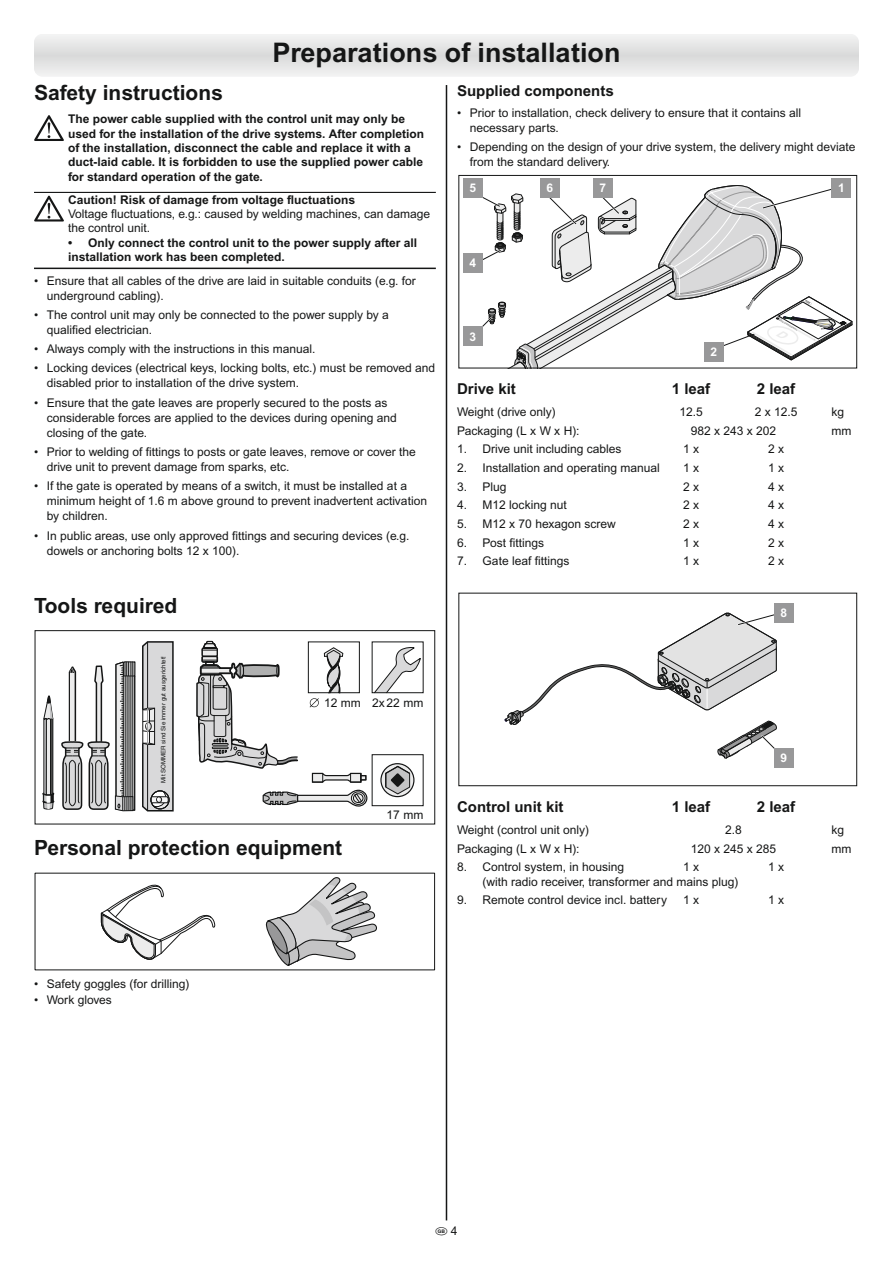
<style>
.page{position:relative;width:893px;height:1263px;background:#fff}
.page>*{position:absolute;margin:0;border:0;box-sizing:border-box;transform-origin:0 0}
.t1{font:700 27px "Sommer";color:#151616}
.t2{font:700 21px "Sommer";color:#151616}
.t3{font:700 15px "Sommer";color:#151616}
.t4{font:12px/15px "Sommer";color:#151616}
.t5{font:700 12px/14.4px "Sommer";color:#151616}
.t6{font:12px "Arial";color:#151616}
.t7{font:700 12px "Arial";color:#fff}
.t8{font:6.15px "Helvetica";color:#151616}
</style>
<div class="page">
<div style="left:34px;top:34px;width:825px;height:43px;background:#e6e6e6;border-radius:9px"></div>
<hr style="left:446px;top:85px;width:1px;height:1135px;background:#151616">
<hr style="left:34px;top:192px;width:402px;height:1px;background:#151616">
<hr style="left:34px;top:268px;width:402px;height:1px;background:#151616">
<svg style="left:265px;top:877px;width:112px;height:89px"></svg>
<svg style="left:100px;top:884px;width:116px;height:76px"></svg>
<div style="left:35px;top:630px;width:400px;height:194px;border:1px solid #151616"></div>
<svg style="left:42px;top:696px;width:12px;height:113px"></svg>
<svg style="left:61px;top:641px;width:113px;height:171px"></svg>
<hr style="left:147px;top:708px;width:1px;height:36px;background:#989899">
<svg style="left:195px;top:630px;width:226px;height:177px"></svg>
<svg style="left:34px;top:195px;width:30px;height:27px"></svg>
<svg style="left:34px;top:115px;width:30px;height:26px"></svg>
<div style="left:458px;top:593px;width:399px;height:193px;border:1px solid #151616"></div>
<div style="left:774px;top:748px;width:19px;height:19px;background:#989899"></div>
<svg style="left:504px;top:612px;width:273px;height:147px"></svg>
<div style="left:774px;top:603px;width:19px;height:20px;background:#989899"></div>
<div style="left:463px;top:327px;width:19px;height:19px;background:#989899"></div>
<div style="left:593px;top:178px;width:19px;height:19px;background:#989899"></div>
<div style="left:463px;top:178px;width:19px;height:19px;background:#989899"></div>
<div style="left:463px;top:254px;width:19px;height:19px;background:#989899"></div>
<div style="left:540px;top:178px;width:19px;height:19px;background:#989899"></div>
<div style="left:832px;top:178px;width:19px;height:19px;background:#989899"></div>
<svg style="left:467px;top:184px;width:386px;height:182px"></svg>
<div style="left:458px;top:175px;width:399px;height:193px;border:1px solid #151616"></div>
<h1 class="t1" style="left:272px;top:43px;width:350px">Preparations of installation</h1>
<h2 class="t2" style="left:34px;top:85px;width:190px">Safety instructions</h2>
<p class="t5" style="left:68px;top:113px;width:357px">The power cable supplied with the control unit may only be used for the installation of the drive systems. After completion of the installation, disconnect the cable and replace it with a duct-laid cable. It is forbidden to use the supplied power cable for standard operation of the gate.</p>
<p class="t5" style="left:68px;top:193px;width:289px">Caution! Risk of damage from voltage fluctuations</p>
<p class="t4" style="left:68px;top:208px;width:364px;line-height:14.4px">Voltage fluctuations, e.g.: caused by welding machines, can damage the control unit.</p>
<p class="t5" style="left:68px;top:237px;width:351px">• Only connect the control unit to the power supply after all installation work has been completed.</p>
<p class="t4" style="left:47px;top:274px;width:371px;text-indent:-13px">• Ensure that all cables of the drive are laid in suitable conduits (e.g. for underground cabling).</p>
<p class="t4" style="left:47px;top:308px;width:344px;text-indent:-13px">• The control unit may only be connected to the power supply by a qualified electrician.</p>
<p class="t4" style="left:34px;top:343px;width:283px">• Always comply with the instructions in this manual.</p>
<p class="t4" style="left:47px;top:362px;width:390px;text-indent:-13px">• Locking devices (electrical keys, locking bolts, etc.) must be removed and disabled prior to installation of the drive system.</p>
<p class="t4" style="left:47px;top:396px;width:351px;text-indent:-13px">• Ensure that the gate leaves are properly secured to the posts as considerable forces are applied to the devices during opening and closing of the gate.</p>
<p class="t4" style="left:47px;top:445px;width:371px;text-indent:-13px">• Prior to welding of fittings to posts or gate leaves, remove or cover the drive unit to prevent damage from sparks, etc.</p>
<p class="t4" style="left:47px;top:480px;width:382px;text-indent:-13px">• If the gate is operated by means of a switch, it must be installed at a minimum height of 1.6 m above ground to prevent inadvertent activation by children.</p>
<p class="t4" style="left:47px;top:529px;width:364px;text-indent:-13px">• In public areas, use only approved fittings and securing devices (e.g. dowels or anchoring bolts 12 x 100).</p>
<h2 class="t2" style="left:34px;top:598px;width:145px">Tools required</h2>
<p class="t8" style="left:161px;top:783px;width:128px;rotate:-90deg">Mit SOMMER sind Sie immer gut ausgerichtet!</p>
<p class="t6" style="left:324px;top:698px;width:38px">12 mm</p>
<p class="t6" style="left:372px;top:698px;width:53px">2x22 mm</p>
<p class="t6" style="left:387px;top:810px;width:38px">17 mm</p>
<h2 class="t2" style="left:34px;top:840px;width:310px">Personal protection equipment</h2>
<p class="t3" style="left:457px;top:85px;width:158px">Supplied components</p>
<p class="t4" style="left:470px;top:107px;width:333px;text-indent:-13px">• Prior to installation, check delivery to ensure that it contains all necessary parts.</p>
<p class="t4" style="left:470px;top:141px;width:387px;text-indent:-13px">• Depending on the design of your drive system, the delivery might deviate from the standard delivery.</p>
<p class="t7" style="left:546px;top:184px;width:8px">6</p>
<p class="t7" style="left:838px;top:184px;width:8px">1</p>
<p class="t7" style="left:470px;top:184px;width:8px">5</p>
<p class="t7" style="left:599px;top:184px;width:8px">7</p>
<p class="t7" style="left:470px;top:259px;width:8px">4</p>
<p class="t7" style="left:470px;top:332px;width:8px">3</p>
<p class="t7" style="left:710px;top:347px;width:8px">2</p>
<p class="t3" style="left:457px;top:383px;width:60px">Drive kit</p>
<p class="t3" style="left:672px;top:383px;width:40px">1 leaf</p>
<p class="t3" style="left:757px;top:383px;width:40px">2 leaf</p>
<p class="t4" style="left:457px;top:405px;width:100px">Weight (drive only)</p>
<p class="t4" style="left:679px;top:405px;width:25px">12.5</p>
<p class="t4" style="left:755px;top:405px;width:44px">2 x 12.5</p>
<p class="t4" style="left:831px;top:405px;width:14px">kg</p>
<p class="t4" style="left:457px;top:424px;width:124px">Packaging (L x W x H):</p>
<p class="t4" style="left:691px;top:424px;width:87px">982 x 243 x 202</p>
<p class="t4" style="left:831px;top:424px;width:21px">mm</p>
<p class="t4" style="left:457px;top:443px;width:166px">1. Drive unit including cables</p>
<p class="t4" style="left:683px;top:443px;width:18px">1 x</p>
<p class="t4" style="left:768px;top:443px;width:18px">2 x</p>
<p class="t4" style="left:457px;top:461px;width:204px">2. Installation and operating manual</p>
<p class="t4" style="left:683px;top:461px;width:18px">1 x</p>
<p class="t4" style="left:768px;top:461px;width:18px">1 x</p>
<p class="t4" style="left:457px;top:480px;width:51px">3. Plug</p>
<p class="t4" style="left:683px;top:480px;width:18px">2 x</p>
<p class="t4" style="left:768px;top:480px;width:18px">4 x</p>
<p class="t4" style="left:457px;top:499px;width:111px">4. M12 locking nut</p>
<p class="t4" style="left:683px;top:499px;width:18px">2 x</p>
<p class="t4" style="left:768px;top:499px;width:18px">4 x</p>
<p class="t4" style="left:457px;top:517px;width:160px">5. M12 x 70 hexagon screw</p>
<p class="t4" style="left:683px;top:517px;width:18px">2 x</p>
<p class="t4" style="left:768px;top:517px;width:18px">4 x</p>
<p class="t4" style="left:457px;top:536px;width:88px">6. Post fittings</p>
<p class="t4" style="left:683px;top:536px;width:18px">1 x</p>
<p class="t4" style="left:768px;top:536px;width:18px">2 x</p>
<p class="t4" style="left:457px;top:555px;width:114px">7. Gate leaf fittings</p>
<p class="t4" style="left:683px;top:555px;width:18px">1 x</p>
<p class="t4" style="left:768px;top:555px;width:18px">2 x</p>
<p class="t7" style="left:781px;top:609px;width:8px">8</p>
<p class="t7" style="left:781px;top:754px;width:8px">9</p>
<p class="t3" style="left:457px;top:801px;width:108px">Control unit kit</p>
<p class="t3" style="left:672px;top:801px;width:40px">1 leaf</p>
<p class="t3" style="left:757px;top:801px;width:40px">2 leaf</p>
<p class="t4" style="left:457px;top:823px;width:134px">Weight (control unit only)</p>
<p class="t4" style="left:725px;top:823px;width:18px">2.8</p>
<p class="t4" style="left:831px;top:823px;width:14px">kg</p>
<p class="t4" style="left:457px;top:842px;width:124px">Packaging (L x W x H):</p>
<p class="t4" style="left:691px;top:842px;width:87px">120 x 245 x 285</p>
<p class="t4" style="left:831px;top:842px;width:21px">mm</p>
<p class="t4" style="left:457px;top:861px;width:168px">8. Control system, in housing</p>
<p class="t4" style="left:683px;top:861px;width:18px">1 x</p>
<p class="t4" style="left:768px;top:861px;width:18px">1 x</p>
<p class="t4" style="left:483px;top:875px;width:257px">(with radio receiver, transformer and mains plug)</p>
<p class="t4" style="left:457px;top:894px;width:211px">9. Remote control device incl. battery</p>
<p class="t4" style="left:683px;top:894px;width:18px">1 x</p>
<p class="t4" style="left:768px;top:894px;width:18px">1 x</p>
<p class="t4" style="left:34px;top:977px;width:157px">• Safety goggles (for drilling)</p>
<p class="t4" style="left:34px;top:994px;width:79px">• Work gloves</p>
<p class="t4" style="left:451px;top:1224px;width:8px">4</p>
</div>
